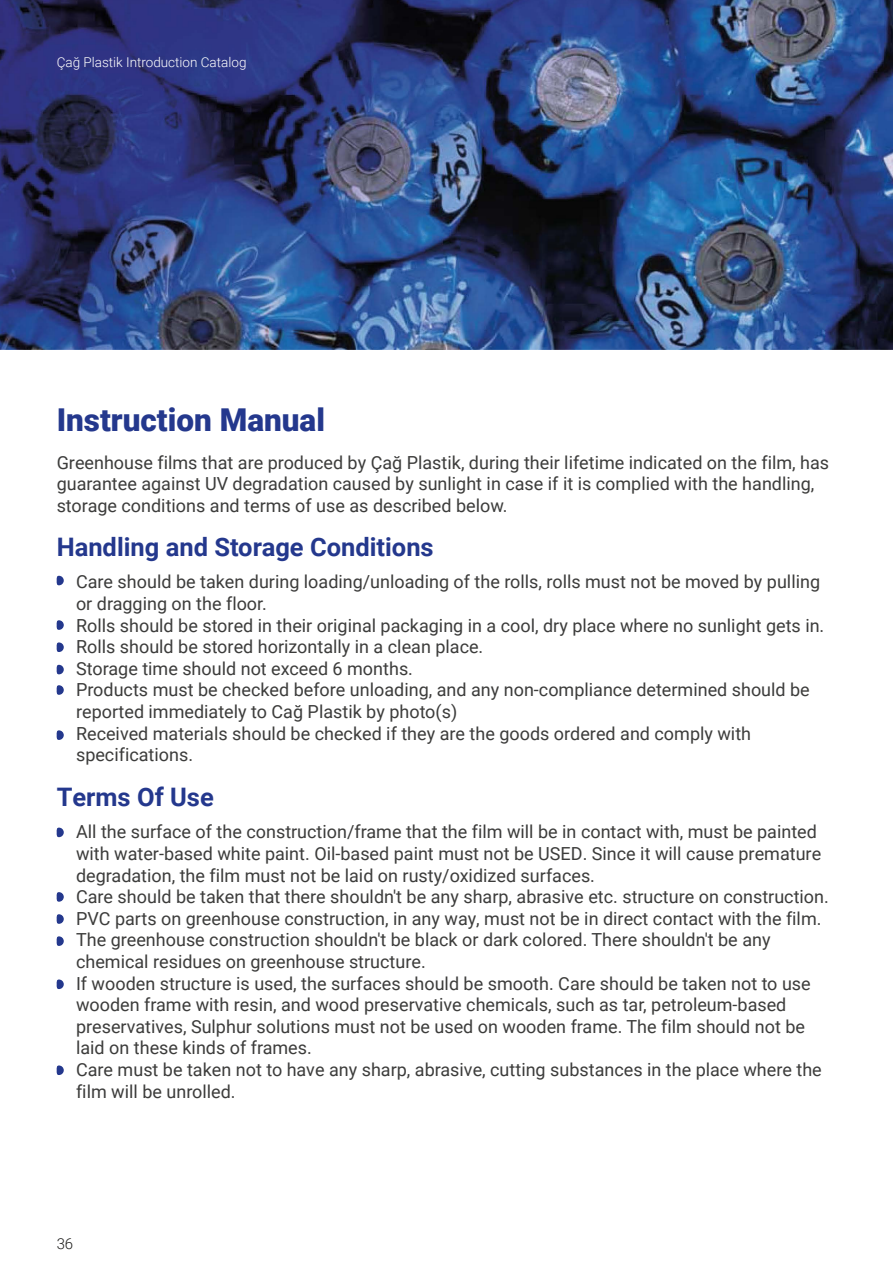
<style>
.page{position:relative;width:893px;height:1263px;background:#fff}
.page>*{position:absolute;margin:0;border:0;box-sizing:border-box;transform-origin:0 0}
.t1{font:900 31.5px "Roboto";color:#24388d}
.t2{font:700 25.5px "Roboto";color:#24388d}
.t3{font:18px/21.6px "Roboto";color:#3c3c3b}
.t4{font:300 15px "Roboto";color:#1d1d1b}
.t5{font:300 13.5px "Roboto";color:#fff}
</style>
<div class="page">
<img style="left:0;top:0;width:893px;height:349px">
<svg style="left:56px;top:576px;width:8px;height:9px"></svg>
<svg style="left:56px;top:828px;width:8px;height:9px"></svg>
<svg style="left:56px;top:892px;width:8px;height:10px"></svg>
<svg style="left:56px;top:914px;width:8px;height:10px"></svg>
<svg style="left:56px;top:936px;width:8px;height:10px"></svg>
<svg style="left:56px;top:979px;width:8px;height:10px"></svg>
<svg style="left:56px;top:1065px;width:8px;height:10px"></svg>
<svg style="left:56px;top:665px;width:8px;height:9px"></svg>
<svg style="left:56px;top:642px;width:8px;height:10px"></svg>
<svg style="left:56px;top:620px;width:8px;height:10px"></svg>
<svg style="left:56px;top:685px;width:8px;height:10px"></svg>
<svg style="left:56px;top:730px;width:8px;height:10px"></svg>
<p class="t5" style="left:57px;top:52px;width:191px">Çağ Plastik Introduction Catalog</p>
<h1 class="t1" style="left:57px;top:398px;width:270px">Instruction Manual</h1>
<p class="t3" style="left:57px;top:451px;width:774px">Greenhouse films that are produced by Çağ Plastik, during their lifetime indicated on the film, has guarantee against UV degradation caused by sunlight in case if it is complied with the handling, storage conditions and terms of use as described below.</p>
<h2 class="t2" style="left:57px;top:529px;width:379px">Handling and Storage Conditions</h2>
<p class="t3" style="left:76px;top:570px;width:750px">Care should be taken during loading/unloading of the rolls, rolls must not be moved by pulling or dragging on the floor.<br>Rolls should be stored in their original packaging in a cool, dry place where no sunlight gets in.<br>Rolls should be stored horizontally in a clean place.<br>Storage time should not exceed 6 months.<br>Products must be checked before unloading, and any non-compliance determined should be reported immediately to Cağ Plastik by photo(s)<br>Received materials should be checked if they are the goods ordered and comply with specifications.</p>
<h2 class="t2" style="left:57px;top:779px;width:159px">Terms Of Use</h2>
<p class="t3" style="left:76px;top:820px;width:754px">All the surface of the construction/frame that the film will be in contact with, must be painted with water-based white paint. Oil-based paint must not be USED. Since it will cause premature degradation, the film must not be laid on rusty/oxidized surfaces.<br>Care should be taken that there shouldn't be any sharp, abrasive etc. structure on construction.<br>PVC parts on greenhouse construction, in any way, must not be in direct contact with the film.<br>The greenhouse construction shouldn't be black or dark colored. There shouldn't be any chemical residues on greenhouse structure.<br>If wooden structure is used, the surfaces should be smooth. Care should be taken not to use wooden frame with resin, and wood preservative chemicals, such as tar, petroleum-based preservatives, Sulphur solutions must not be used on wooden frame. The film should not be laid on these kinds of frames.<br>Care must be taken not to have any sharp, abrasive, cutting substances in the place where the film will be unrolled.</p>
<p class="t4" style="left:57px;top:1233px;width:18px">36</p>
</div>
